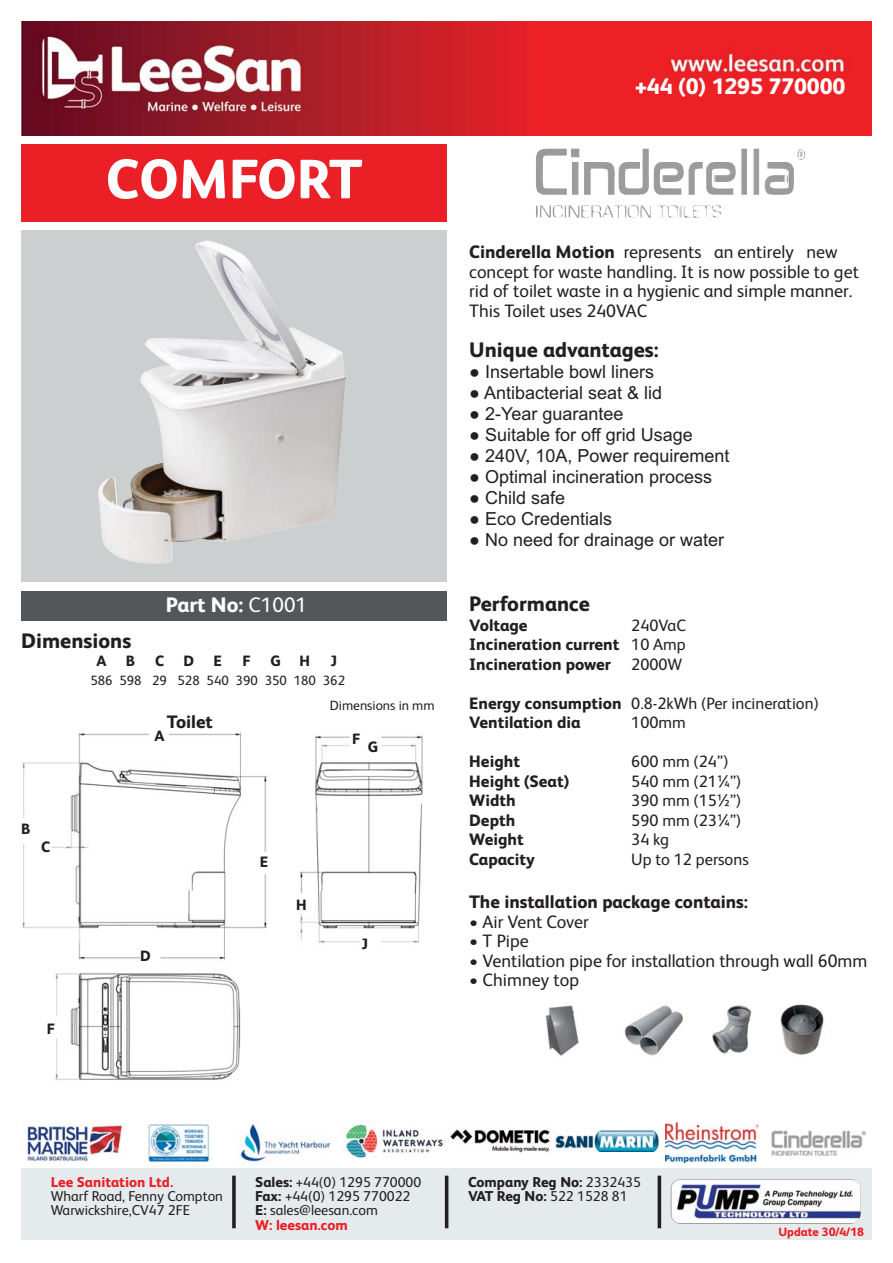
<style>
.page{position:relative;width:893px;height:1263px;background:#fff}
.page>*{position:absolute;margin:0;border:0;box-sizing:border-box;transform-origin:0 0}
.t1{font:800 55.5px "FS Albert";color:#fff}
.t2{font:800 22.5px "FS Albert";color:#fff}
.t3{font:800 21px "FS Albert";color:#231f20}
.t4{font:800 21px "FS Albert";color:#fff}
.t5{font:18px/19.5px "FS Albert";color:#231f20}
.t6{font:18px "Arial";color:#231f20}
.t7{font:800 18px "FS Albert";color:#231f20}
.t8{font:800 16.5px/19.5px "FS Albert";color:#231f20;text-align:justify}
.t9{font:16.5px "FS Albert";color:#231f20}
.t10{font:800 15px "FS Albert";color:#231f20}
.t11{font:14.25px/14.2px "FS Albert";color:#231f20}
.t12{font:800 14.25px/14.2px "FS Albert";color:#231f20}
.t13{font:800 14.25px "FS Albert";color:#eb1f26}
.t14{font:13.5px "FS Albert";color:#231f20}
.t15{font:800 12px "FS Albert";color:#eb1f26}
.s1{font-weight:400}
.s2{font-weight:800}
.s3{font-weight:800;color:#eb1f26}
</style>
<div class="page">
<div style="left:21px;top:592px;width:425px;height:29px;background:#54575a"></div>
<svg style="left:21px;top:230px;width:425px;height:352px;background:#cecfcf"></svg>
<img style="left:98px;top:367px;width:65px;height:140px">
<img style="left:21px;top:21px;width:851px;height:115px">
<div style="left:21px;top:1167px;width:851px;height:73px;background:#e5ebed"></div>
<img style="left:671px;top:1179px;width:182px;height:35px">
<svg style="left:232px;top:1175px;width:4px;height:53px"></svg>
<hr style="left:658px;top:1175px;width:3px;height:53px;background:#231f20">
<hr style="left:445px;top:1175px;width:3px;height:53px;background:#231f20">
<img style="left:25px;top:1120px;width:98px;height:41px">
<img style="left:147px;top:1124px;width:65px;height:37px">
<img style="left:237px;top:1121px;width:94px;height:43px">
<img style="left:342px;top:1124px;width:103px;height:34px">
<img style="left:450px;top:1129px;width:100px;height:24px">
<img style="left:555px;top:1130px;width:104px;height:21px">
<img style="left:665px;top:1123px;width:94px;height:40px">
<img style="left:772px;top:1130px;width:94px;height:26px">
<img style="left:536px;top:149px;width:270px;height:46px">
<div style="left:21px;top:145px;width:425px;height:77px;background:#eb1f26"></div>
<img style="left:545px;top:1004px;width:279px;height:52px">
<img style="left:22px;top:732px;width:401px;height:348px">
<h1 class="t1" style="left:106px;top:159px;width:258px">COMFORT</h1>
<p class="t3" style="left:21px;top:633px;width:112px">Dimensions</p>
<p class="t4" style="left:166px;top:597px;width:143px">Part No: <span class="s1">C1001</span></p>
<p class="t10" style="left:96px;top:655px;width:12px">A</p>
<p class="t10" style="left:126px;top:655px;width:11px">B</p>
<p class="t10" style="left:155px;top:655px;width:11px">C</p>
<p class="t10" style="left:183px;top:655px;width:12px">D</p>
<p class="t10" style="left:214px;top:655px;width:10px">E</p>
<p class="t10" style="left:243px;top:655px;width:10px">F</p>
<p class="t10" style="left:271px;top:655px;width:41px">G H</p>
<p class="t10" style="left:331px;top:655px;width:8px">J</p>
<p class="t14" style="left:90px;top:675px;width:256px">586 598 29 528 540 390 350 180 362</p>
<p class="t7" style="left:167px;top:715px;width:47px">Toilet</p>
<p class="t14" style="left:330px;top:700px;width:106px">Dimensions in mm</p>
<p class="t10" style="left:21px;top:824px;width:11px">B</p>
<p class="t10" style="left:41px;top:841px;width:11px">C</p>
<p class="t10" style="left:154px;top:730px;width:12px">A</p>
<p class="t10" style="left:352px;top:733px;width:10px">F</p>
<p class="t10" style="left:368px;top:742px;width:12px">G</p>
<p class="t10" style="left:260px;top:856px;width:10px">E</p>
<p class="t2" style="left:635px;top:78px;width:212px">+44 (0) 1295 770000</p>
<p class="t5" style="left:469px;top:244px;width:391px"><span class="s2">Cinderella Motion</span> represents an entirely new concept for waste handling. It is now possible to get rid of toilet waste in a hygienic and simple manner.<br>This Toilet uses 240VAC</p>
<p class="t3" style="left:469px;top:342px;width:191px">Unique advantages:</p>
<p class="t6" style="left:469px;top:365px;width:186px">● Insertable bowl liners</p>
<p class="t6" style="left:469px;top:386px;width:194px">● Antibacterial seat &amp; lid</p>
<p class="t6" style="left:469px;top:407px;width:156px">● 2-Year guarantee</p>
<p class="t6" style="left:469px;top:428px;width:225px">● Suitable for off grid Usage</p>
<p class="t6" style="left:469px;top:449px;width:262px">● 240V, 10A, Power requirement</p>
<p class="t6" style="left:469px;top:470px;width:244px">● Optimal incineration process</p>
<p class="t6" style="left:469px;top:491px;width:97px">● Child safe</p>
<p class="t6" style="left:469px;top:512px;width:144px">● Eco Credentials</p>
<p class="t6" style="left:469px;top:533px;width:256px">● No need for drainage or water</p>
<p class="t3" style="left:469px;top:596px;width:122px">Performance</p>
<p class="t8" style="left:469px;top:617px;width:60px">Voltage</p>
<p class="t8" style="left:469px;top:617px;width:218px;text-indent:162px"><span class="s1">240VaC </span>Incineration current <span class="s1">10 Amp </span>Incineration power <span class="s1">2000W</span></p>
<p class="t8" style="left:469px;top:695px;width:351px">Energy consumption <span class="s1">0.8-2kWh (Per incineration)<br></span>Ventilation dia</p>
<p class="t9" style="left:631px;top:716px;width:56px">100mm</p>
<p class="t8" style="left:469px;top:753px;width:52px">Height</p>
<p class="t9" style="left:631px;top:755px;width:99px">600 mm (24”)</p>
<p class="t8" style="left:469px;top:773px;width:101px">Height (Seat)</p>
<p class="t9" style="left:631px;top:775px;width:112px">540 mm (21¼”)</p>
<p class="t8" style="left:469px;top:792px;width:48px">Width</p>
<p class="t9" style="left:631px;top:794px;width:112px">390 mm (15½”)</p>
<p class="t8" style="left:469px;top:812px;width:48px">Depth</p>
<p class="t9" style="left:631px;top:814px;width:112px">590 mm (23¼”)</p>
<p class="t8" style="left:469px;top:831px;width:56px">Weight</p>
<p class="t9" style="left:631px;top:833px;width:39px">34 kg</p>
<p class="t8" style="left:469px;top:851px;width:67px">Capacity</p>
<p class="t9" style="left:631px;top:853px;width:119px">Up to 12 persons</p>
<p class="t10" style="left:47px;top:1023px;width:10px">F</p>
<p class="t10" style="left:140px;top:950px;width:12px">D</p>
<p class="t10" style="left:296px;top:899px;width:12px">H</p>
<p class="t7" style="left:469px;top:895px;width:280px">The installation package contains:</p>
<p class="t5" style="left:469px;top:914px;width:121px">• Air Vent Cover</p>
<p class="t5" style="left:469px;top:933px;width:61px">• T Pipe</p>
<p class="t5" style="left:469px;top:953px;width:400px">• Ventilation pipe for installation through wall 60mm</p>
<p class="t5" style="left:469px;top:972px;width:111px">• Chimney top</p>
<p class="t10" style="left:361px;top:938px;width:8px">J</p>
<p class="t13" style="left:51px;top:1176px;width:124px">Lee Sanitation Ltd.</p>
<p class="t11" style="left:51px;top:1190px;width:174px">Wharf Road, Fenny Compton<br>Warwickshire,CV47 2FE</p>
<p class="t11" style="left:255px;top:1176px;width:168px"><span class="s2">Sales:</span> +44(0) 1295 770000<br><span class="s2">Fax:</span> +44(0) 1295 770022<br><span class="s2">E:</span> sales@leesan.com<br><span class="s3">W: leesan.com</span></p>
<p class="t12" style="left:468px;top:1176px;width:174px">Company Reg No: <span class="s1">2332435<br></span>VAT Reg No: <span class="s1">522 1528 81</span></p>
<p class="t15" style="left:778px;top:1227px;width:87px">Update 30/4/18</p>
</div>
